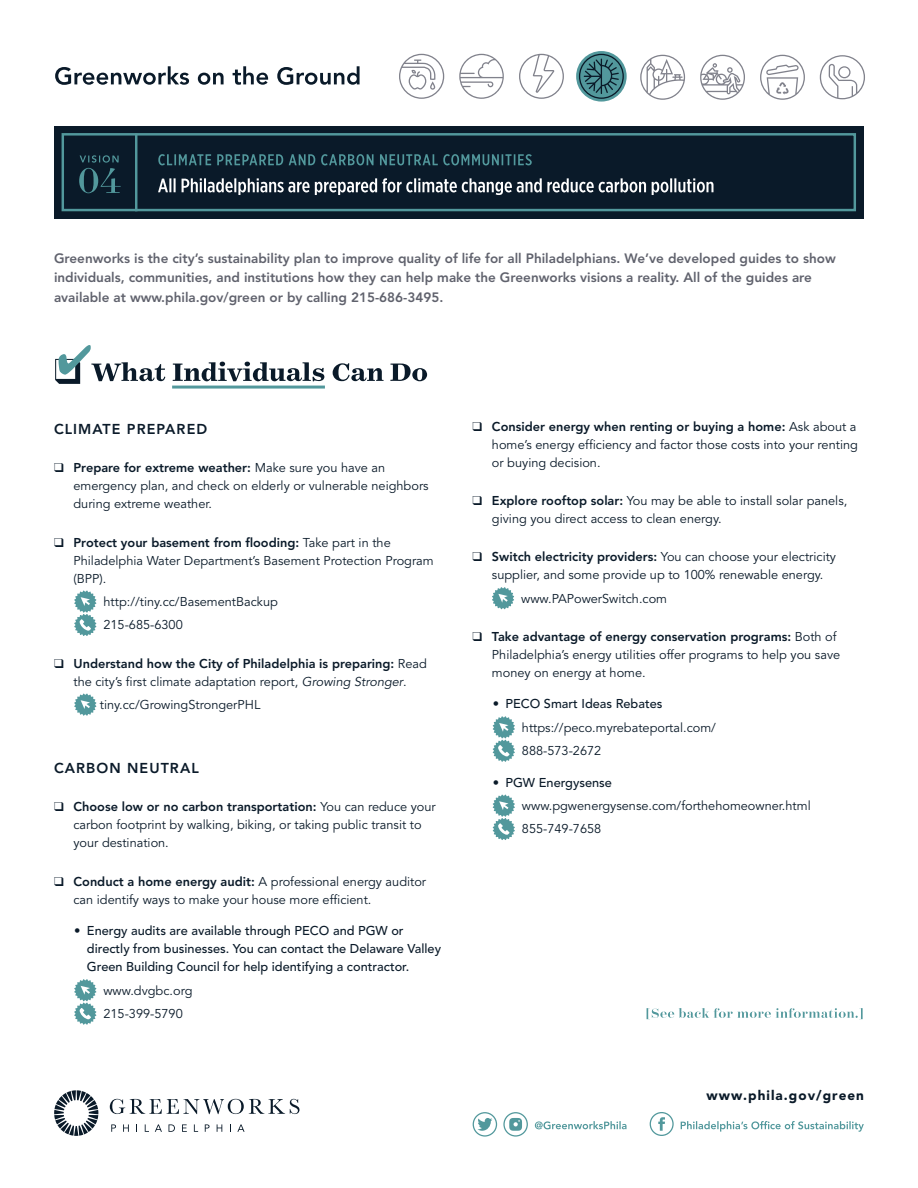
<style>
.page{position:relative;width:918px;height:1188px;background:#fff}
.page>*{position:absolute;margin:0;border:0;box-sizing:border-box;transform-origin:0 0}
.t1{font:800 14.25px "Avenir";letter-spacing:.075em;color:#0a1a29}
.t2{font:800 13.5px/19.5px "Avenir";color:#60626d}
.t3{font:900 13.5px "Avenir";letter-spacing:.075em;color:#0a1a29}
.t4{font:12.75px/18px "Avenir";color:#0a1a29}
.t5{font:500 12.75px/18px "Avenir";color:#0a1a29}
.t6{font:800 12.75px/18px "Avenir";color:#0a1a29;text-align:center}
.s1{font-weight:800}
.s2{font-weight:400}
.s3{font-weight:400;font-style:italic}
.s4{font-weight:500}
</style>
<div class="page">
<svg style="left:110px;top:1099px;width:189px;height:15px"></svg>
<svg style="left:111px;top:1124px;width:5px;height:8px"></svg>
<svg style="left:123px;top:1124px;width:6px;height:8px"></svg>
<svg style="left:155px;top:1124px;width:7px;height:8px"></svg>
<svg style="left:169px;top:1124px;width:6px;height:8px"></svg>
<svg style="left:182px;top:1124px;width:5px;height:8px"></svg>
<svg style="left:205px;top:1124px;width:5px;height:8px"></svg>
<svg style="left:217px;top:1124px;width:5px;height:8px"></svg>
<svg style="left:237px;top:1124px;width:8px;height:8px"></svg>
<svg style="left:54px;top:1090px;width:44px;height:46px"></svg>
<svg style="left:74px;top:590px;width:22px;height:46px"></svg>
<svg style="left:74px;top:693px;width:22px;height:23px"></svg>
<svg style="left:74px;top:979px;width:22px;height:46px"></svg>
<svg style="left:492px;top:587px;width:22px;height:22px"></svg>
<svg style="left:493px;top:716px;width:22px;height:46px"></svg>
<svg style="left:493px;top:795px;width:22px;height:45px"></svg>
<svg style="left:55px;top:345px;width:372px;height:39px"></svg>
<div style="left:54px;top:126px;width:810px;height:92px;background:#0a1a29"></div>
<svg style="left:79px;top:155px;width:42px;height:38px"></svg>
<div style="left:62px;top:133px;width:794px;height:78px;border:2px solid #52989c"></div>
<svg style="left:158px;top:178px;width:555px;height:17px"></svg>
<svg style="left:158px;top:154px;width:374px;height:11px"></svg>
<hr style="left:135px;top:133px;width:2px;height:78px;background:#52989c">
<svg style="left:459px;top:54px;width:45px;height:45px"></svg>
<svg style="left:519px;top:54px;width:45px;height:45px"></svg>
<svg style="left:640px;top:55px;width:45px;height:45px"></svg>
<svg style="left:700px;top:55px;width:45px;height:45px"></svg>
<svg style="left:760px;top:55px;width:45px;height:45px"></svg>
<svg style="left:576px;top:51px;width:51px;height:51px"></svg>
<svg style="left:579px;top:54px;width:45px;height:45px;background:#518389"></svg>
<svg style="left:399px;top:54px;width:45px;height:45px"></svg>
<svg style="left:820px;top:55px;width:45px;height:44px"></svg>
<svg style="left:55px;top:66px;width:305px;height:19px"></svg>
<svg style="left:473px;top:1112px;width:24px;height:25px"></svg>
<svg style="left:503px;top:1112px;width:25px;height:25px"></svg>
<svg style="left:650px;top:1112px;width:24px;height:24px"></svg>
<svg style="left:535px;top:1121px;width:92px;height:8px"></svg>
<svg style="left:681px;top:1121px;width:183px;height:11px"></svg>
<svg style="left:647px;top:1008px;width:216px;height:11px"></svg>
<hr style="left:172px;top:386px;width:153px;height:3px;background:#52989c">
<p class="t2" style="left:54px;top:249px;width:783px">Greenworks is the city’s sustainability plan to improve quality of life for all Philadelphians. We’ve developed guides to show individuals, communities, and institutions how they can help make the Greenworks visions a reality. All of the guides are available at www.phila.gov/green or by calling 215-686-3495.</p>
<p class="t1" style="left:54px;top:421px;width:155px">CLIMATE PREPARED</p>
<p class="t4" style="left:73px;top:459px;width:357px;text-indent:-19px">❑ <span class="s1">Prepare for extreme weather:</span> Make sure you have an emergency plan, and check on elderly or vulnerable neighbors during extreme weather.</p>
<p class="t4" style="left:73px;top:533px;width:362px;text-indent:-19px">❑ <span class="s1">Protect your basement from flooding:</span> Take part in the<br>Philadelphia Water Department’s Basement Protection Program (BPP).</p>
<p class="t4" style="left:103px;top:590px;width:176px;line-height:23.4px">http://tiny.cc/BasementBackup<br>215-685-6300</p>
<p class="t6" style="left:54px;top:654px;width:375px">❑ Understand how the City of Philadelphia is preparing: <span class="s2">Read the city’s first climate adaptation report,</span> <span class="s3">Growing Stronger</span><span class="s2">.</span></p>
<p class="t4" style="left:100px;top:696px;width:162px">tiny.cc/GrowingStrongerPHL</p>
<p class="t1" style="left:54px;top:760px;width:146px">CARBON NEUTRAL</p>
<p class="t4" style="left:73px;top:798px;width:364px;text-indent:-19px">❑ <span class="s1">Choose low or no carbon transportation:</span> You can reduce your carbon footprint by walking, biking, or taking public transit to your destination.</p>
<p class="t4" style="left:73px;top:873px;width:354px;text-indent:-19px">❑ <span class="s1">Conduct a home energy audit:</span> A professional energy auditor can identify ways to make your house more efficient.</p>
<p class="t5" style="left:87px;top:922px;width:356px;text-indent:-13px"><span class="s2">•</span> Energy audits are available through PECO and PGW or directly from businesses. You can contact the Delaware Valley<br>Green Building Council for help identifying a contractor.</p>
<p class="t4" style="left:103px;top:979px;width:91px;line-height:23.4px">www.dvgbc.org<br>215-399-5790</p>
<p class="t4" style="left:492px;top:418px;width:368px;text-align:justify;text-indent:-19px">❑ <span class="s1">Consider energy when renting or buying a home:</span> Ask about a home’s energy efficiency and factor those costs into your renting or buying decision.</p>
<p class="t4" style="left:492px;top:492px;width:357px;text-indent:-19px">❑ <span class="s1">Explore rooftop solar:</span> You may be able to install solar panels, giving you direct access to clean energy.</p>
<p class="t4" style="left:472px;top:548px;width:365px;text-align:center">❑ <span class="s1">Switch electricity providers:</span> You can choose your electricity supplier, and some provide up to 100% renewable energy.</p>
<p class="t4" style="left:521px;top:589px;width:147px">www.PAPowerSwitch.com</p>
<p class="t4" style="left:492px;top:628px;width:350px;text-indent:-19px">❑ <span class="s1">Take advantage of energy conservation programs:</span> Both of<br>Philadelphia’s energy utilities offer programs to help you save money on energy at home.</p>
<p class="t4" style="left:522px;top:693px;width:196px;line-height:23.4px;text-indent:-29px">• <span class="s4">PECO Smart Ideas Rebates </span>https://peco.myrebateportal.com/<br>888-573-2672</p>
<p class="t4" style="left:522px;top:771px;width:290px;line-height:23.4px;text-indent:-29px">• <span class="s4">PGW Energysense </span>www.pgwenergysense.com/forthehomeowner.html<br>855-749-7658</p>
<p class="t3" style="left:707px;top:1088px;width:159px">www.phila.gov/green</p>
</div>
